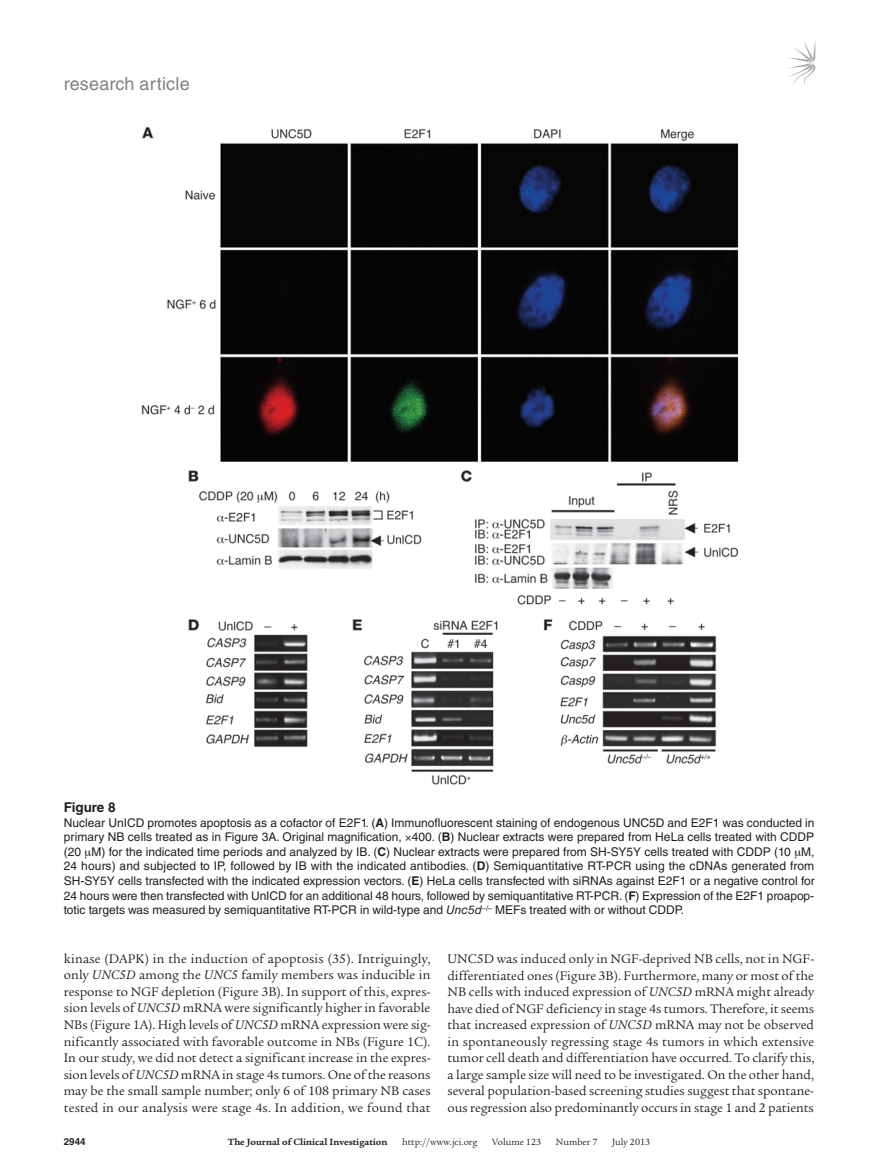
<style>
.page{position:relative;width:878px;height:1175px;background:#fff}
.page>*{position:absolute;margin:0;border:0;box-sizing:border-box;transform-origin:0 0}
.t1{font:18px "Helvetica LT Std";letter-spacing:.01em;color:#808285}
.t2{font:13.5px/16.5px "Legacy Serif Std";letter-spacing:.005em;color:#231f20;text-align:justify}
.t3{font:700 13.5px "Helvetica LT Std";color:#231f20}
.t4{font:12px/14.7px "Helvetica LT Std";color:#231f20;text-align:justify}
.t5{font:9.75px "Legacy Serif Std";color:#231f20}
.t6{font:700 9.75px "Legacy Serif Std";color:#231f20}
.t7{font:700 9.75px "Helvetica LT Std";color:#231f20}
.s1{font-weight:700}
.s2{font-style:italic}
</style>
<div class="page">
<svg style="left:789px;top:42px;width:26px;height:43px"></svg>
<img style="left:141px;top:126px;width:598px;height:659px">
<h1 class="t1" style="left:64px;top:73px;width:127px">research article</h1>
<p class="t3" style="left:64px;top:799px;width:53px">Figure 8</p>
<p class="t4" style="left:64px;top:815px;width:752px">Nuclear UnICD promotes apoptosis as a cofactor of E2F1. (<span class="s1">A</span>) Immunofluorescent staining of endogenous UNC5D and E2F1 was conducted in primary NB cells treated as in Figure 3A. Original magnification, 400. (<span class="s1">B</span>) Nuclear extracts were prepared from HeLa cells treated with CDDP (20 M) for the indicated time periods and analyzed by IB. (<span class="s1">C</span>) Nuclear extracts were prepared from SH-SY5Y cells treated with CDDP (10 M, 24 hours) and subjected to IP, followed by IB with the indicated antibodies. (<span class="s1">D</span>) Semiquantitative RT-PCR using the cDNAs generated from SH-SY5Y cells transfected with the indicated expression vectors. (<span class="s1">E</span>) HeLa cells transfected with siRNAs against E2F1 or a negative control for 24 hours were then transfected with UnICD for an additional 48 hours, followed by semiquantitative RT-PCR. (<span class="s1">F</span>) Expression of the E2F1 proapop&shy;totic targets was measured by semiquantitative RT-PCR in wild-type and <span class="s2">Unc5d</span><sup>–/–</sup> MEFs treated with or without CDDP.</p>
<p class="t2" style="left:64px;top:950px;width:368px">kinase (DAPK) in the induction of apoptosis (35). Intriguingly, only <span class="s2">UNC5D</span> among the <span class="s2">UNC5</span> family members was inducible in response to NGF depletion (Figure 3B). In support of this, expres&shy;sion levels of <span class="s2">UNC5D</span> mRNA were significantly higher in favorable NBs (Figure 1A). High levels of <span class="s2">UNC5D</span> mRNA expression were sig&shy;nificantly associated with favorable outcome in NBs (Figure 1C).<br>In our study, we did not detect a significant increase in the expres&shy;sion levels of <span class="s2">UNC5D</span> mRNA in stage 4s tumors. One of the reasons may be the small sample number; only 6 of 108 primary NB cases tested in our analysis were stage 4s. In addition, we found that</p>
<p class="t2" style="left:447px;top:950px;width:368px">UNC5D was induced only in NGF-deprived NB cells, not in NGF&shy;differentiated ones (Figure 3B). Furthermore, many or most of the NB cells with induced expression of <span class="s2">UNC5D</span> mRNA might already have died of NGF deficiency in stage 4s tumors. Therefore, it seems that increased expression of <span class="s2">UNC5D</span> mRNA may not be observed in spontaneously regressing stage 4s tumors in which extensive tumor cell death and differentiation have occurred. To clarify this, a large sample size will need to be investigated. On the other hand, several population-based screening studies suggest that spontane&shy;ous regression also predominantly occurs in stage 1 and 2 patients</p>
<p class="t7" style="left:64px;top:1135px;width:23px">2944</p>
<p class="t6" style="left:228px;top:1135px;width:161px">The Journal of Clinical Investigation</p>
<p class="t5" style="left:402px;top:1136px;width:77px">http://www.jci.org</p>
<p class="t5" style="left:492px;top:1136px;width:50px">Volume 123</p>
<p class="t5" style="left:556px;top:1136px;width:43px">Number 7</p>
<p class="t5" style="left:612px;top:1136px;width:40px">July 2013</p>
</div>
